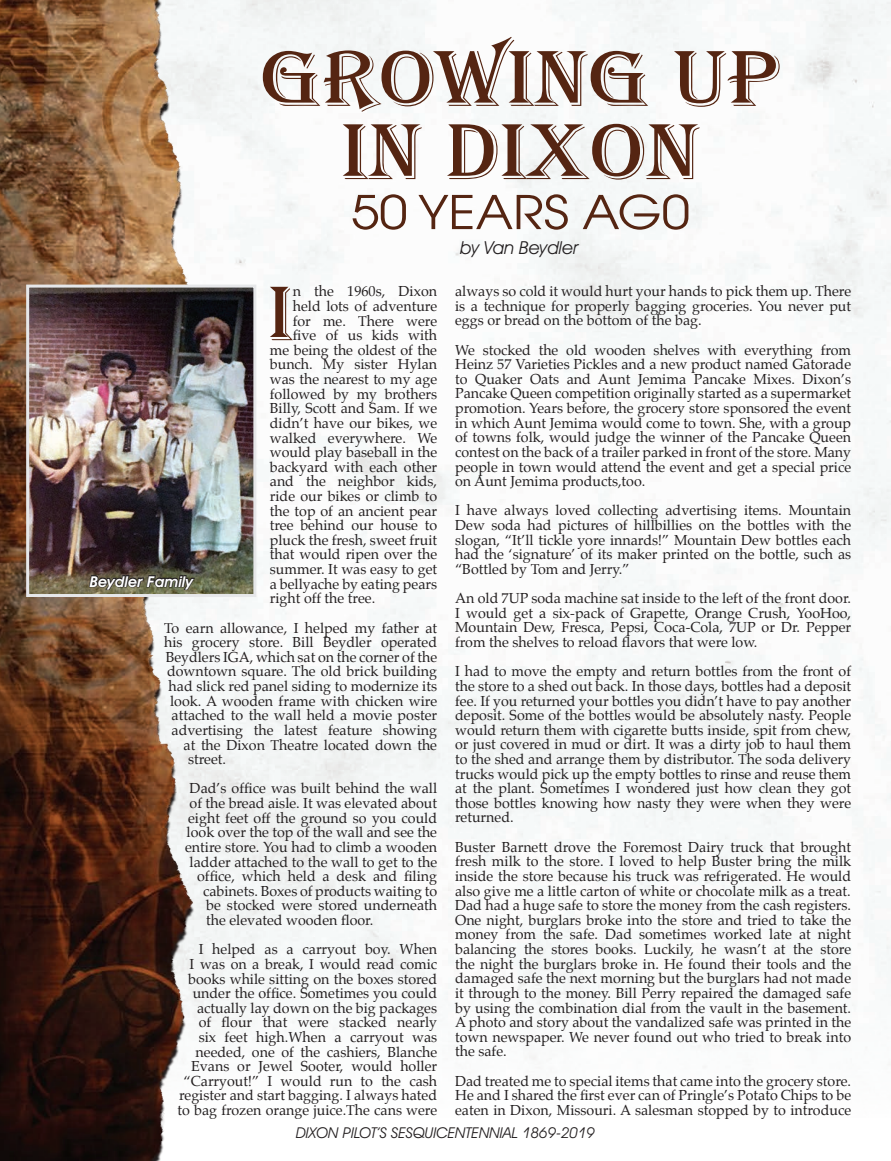
<style>
.page{position:relative;width:891px;height:1161px;background:#fff}
.page>*{position:absolute;margin:0;border:0;box-sizing:border-box;transform-origin:0 0}
.t1{font:82.2px/73.2px "Algerian";color:#552512;scale:1.1 1}
.t2{font:80.1px "Algerian";color:#552512}
.t3{font:46.2px "Avant Garde";color:#552512;scale:1.1 1}
.t4{font:italic 18px "Avant Garde IT Cby BT";color:#231f20}
.t5{font:italic 15px "Avant Garde IT Cby BT";color:#231f20}
.t6{font:italic 600 15px "Avant Garde IT Cby BT";color:#fff}
.t7{font:14.25px/14.5px "Palatino";color:#231f20;text-align:justify}
</style>
<div class="page">
<img style="left:0;top:0;width:204px;height:1161px">
<img style="left:25px;top:283px;width:233px;height:316px">
<svg style="left:88px;top:566px;width:108px;height:25px;background:#494437"></svg>
<h1 class="t1" style="left:341px;top:43px;width:351px;text-indent:-80px">GROWING UP<br>IN DIXON</h1>
<h3 class="t3" style="left:351px;top:185px;width:309px">50 YEARS AG0</h3>
<p class="t4" style="left:460px;top:237px;width:120px">by Van Beydler</p>
<h2 class="t2" style="left:268px;top:269px;width:26px">I</h2>
<p class="t7" style="left:293px;top:285px;width:146px">n the 1960s, Dixon</p>
<p class="t7" style="left:293px;top:300px;width:146px">held lots of adventure</p>
<p class="t7" style="left:293px;top:315px;width:146px">for me. There were</p>
<p class="t7" style="left:293px;top:329px;width:146px">five of us kids with</p>
<p class="t7" style="left:270px;top:344px;width:169px">me being the oldest of the</p>
<p class="t7" style="left:270px;top:358px;width:169px">bunch. My sister Hylan</p>
<p class="t7" style="left:270px;top:373px;width:169px">was the nearest to my age</p>
<p class="t7" style="left:270px;top:388px;width:169px">followed by my brothers</p>
<p class="t7" style="left:270px;top:402px;width:169px">Billy, Scott and Sam. If we</p>
<p class="t7" style="left:270px;top:417px;width:169px">didn’t have our bikes, we</p>
<p class="t7" style="left:270px;top:432px;width:169px">walked everywhere. We</p>
<p class="t7" style="left:270px;top:446px;width:169px">would play baseball in the</p>
<p class="t7" style="left:270px;top:461px;width:169px">backyard with each other</p>
<p class="t7" style="left:270px;top:475px;width:169px">and the neighbor kids,</p>
<p class="t7" style="left:270px;top:490px;width:169px">ride our bikes or climb to</p>
<p class="t7" style="left:270px;top:505px;width:169px">the top of an ancient pear</p>
<p class="t7" style="left:270px;top:519px;width:169px">tree behind our house to</p>
<p class="t7" style="left:270px;top:534px;width:169px">pluck the fresh, sweet fruit</p>
<p class="t7" style="left:270px;top:549px;width:169px">that would ripen over the</p>
<p class="t7" style="left:270px;top:563px;width:169px">summer. It was easy to get</p>
<p class="t7" style="left:270px;top:578px;width:169px">a bellyache by eating pears</p>
<p class="t7" style="left:270px;top:592px;width:107px">right off the tree.</p>
<p class="t7" style="left:164px;top:622px;width:274px">To earn allowance, I helped my father at</p>
<p class="t7" style="left:164px;top:636px;width:275px">his grocery store. Bill Beydler operated</p>
<p class="t7" style="left:166px;top:651px;width:273px">Beydlers IGA, which sat on the corner of the</p>
<p class="t7" style="left:167px;top:666px;width:271px">downtown square. The old brick building</p>
<p class="t7" style="left:169px;top:680px;width:270px">had slick red panel siding to modernize its</p>
<p class="t7" style="left:170px;top:695px;width:269px">look. A wooden frame with chicken wire</p>
<p class="t7" style="left:172px;top:709px;width:267px">attached to the wall held a movie poster</p>
<p class="t7" style="left:172px;top:724px;width:267px">advertising the latest feature showing</p>
<p class="t7" style="left:184px;top:739px;width:255px">at the Dixon Theatre located down the</p>
<p class="t7" style="left:188px;top:753px;width:39px">street.</p>
<p class="t7" style="left:190px;top:782px;width:249px">Dad’s office was built behind the wall</p>
<p class="t7" style="left:190px;top:797px;width:249px">of the bread aisle. It was elevated about</p>
<p class="t7" style="left:188px;top:812px;width:251px">eight feet off the ground so you could</p>
<p class="t7" style="left:187px;top:826px;width:252px">look over the top of the wall and see the</p>
<p class="t7" style="left:185px;top:841px;width:254px">entire store. You had to climb a wooden</p>
<p class="t7" style="left:190px;top:856px;width:249px">ladder attached to the wall to get to the</p>
<p class="t7" style="left:197px;top:870px;width:241px">office, which held a desk and filing</p>
<p class="t7" style="left:203px;top:885px;width:235px">cabinets. Boxes of products waiting to</p>
<p class="t7" style="left:206px;top:899px;width:232px">be stocked were stored underneath</p>
<p class="t7" style="left:206px;top:914px;width:169px">the elevated wooden floor.</p>
<p class="t7" style="left:178px;top:943px;width:261px;text-align:right">I helped as a carryout boy. When<br>I was on a break, I would read comic books while sitting on the boxes stored under the office. Sometimes you could actually lay down on the big packages<br>of flour that were stacked nearly six feet high.When a carryout was needed, one of the cashiers, Blanche Evans or Jewel Sooter, would holler “Carryout!” I would run to the cash register and start bagging. I always hated to bag frozen orange juice.The cans were</p>
<p class="t6" style="left:90px;top:572px;width:105px">Beydler Family</p>
<p class="t7" style="left:455px;top:285px;width:398px">always so cold it would hurt your hands to pick them up. There is a technique for properly bagging groceries. You never put eggs or bread on the bottom of the bag.</p>
<p class="t7" style="left:455px;top:344px;width:398px">We stocked the old wooden shelves with everything from Heinz 57 Varieties Pickles and a new product named Gatorade to Quaker Oats and Aunt Jemima Pancake Mixes. Dixon’s Pancake Queen competition originally started as a supermarket promotion. Years before, the grocery store sponsored the event in which Aunt Jemima would come to town. She, with a group of towns folk, would judge the winner of the Pancake Queen contest on the back of a trailer parked in front of the store. Many people in town would attend the event and get a special price on Aunt Jemima products,too.</p>
<p class="t7" style="left:455px;top:504px;width:398px">I have always loved collecting advertising items. Mountain Dew soda had pictures of hillbillies on the bottles with the slogan, “It’ll tickle yore innards!” Mountain Dew bottles each had the ‘signature’ of its maker printed on the bottle, such as “Bottled by Tom and Jerry.”</p>
<p class="t7" style="left:455px;top:592px;width:398px">An old 7UP soda machine sat inside to the left of the front door.<br>I would get a six-pack of Grapette, Orange Crush, YooHoo, Mountain Dew, Fresca, Pepsi, Coca-Cola, 7UP or Dr. Pepper from the shelves to reload flavors that were low.</p>
<p class="t7" style="left:455px;top:665px;width:398px">I had to move the empty and return bottles from the front of the store to a shed out back. In those days, bottles had a deposit fee. If you returned your bottles you didn’t have to pay another deposit. Some of the bottles would be absolutely nasty. People would return them with cigarette butts inside, spit from chew, or just covered in mud or dirt. It was a dirty job to haul them to the shed and arrange them by distributor. The soda delivery trucks would pick up the empty bottles to rinse and reuse them at the plant. Sometimes I wondered just how clean they got those bottles knowing how nasty they were when they were returned.</p>
<p class="t7" style="left:455px;top:841px;width:398px">Buster Barnett drove the Foremost Dairy truck that brought fresh milk to the store. I loved to help Buster bring the milk inside the store because his truck was refrigerated. He would also give me a little carton of white or chocolate milk as a treat.<br>Dad had a huge safe to store the money from the cash registers.<br>One night, burglars broke into the store and tried to take the money from the safe. Dad sometimes worked late at night balancing the stores books. Luckily, he wasn’t at the store the night the burglars broke in. He found their tools and the damaged safe the next morning but the burglars had not made it through to the money. Bill Perry repaired the damaged safe by using the combination dial from the vault in the basement.<br>A photo and story about the vandalized safe was printed in the town newspaper. We never found out who tried to break into the safe.</p>
<p class="t7" style="left:455px;top:1075px;width:398px">Dad treated me to special items that came into the grocery store.<br>He and I shared the first ever can of Pringle’s Potato Chips to be eaten in Dixon, Missouri. A salesman stopped by to introduce</p>
<p class="t5" style="left:296px;top:1124px;width:300px">DIXON PILOT’S SESQUICENTENNIAL 1869-2019</p>
</div>
